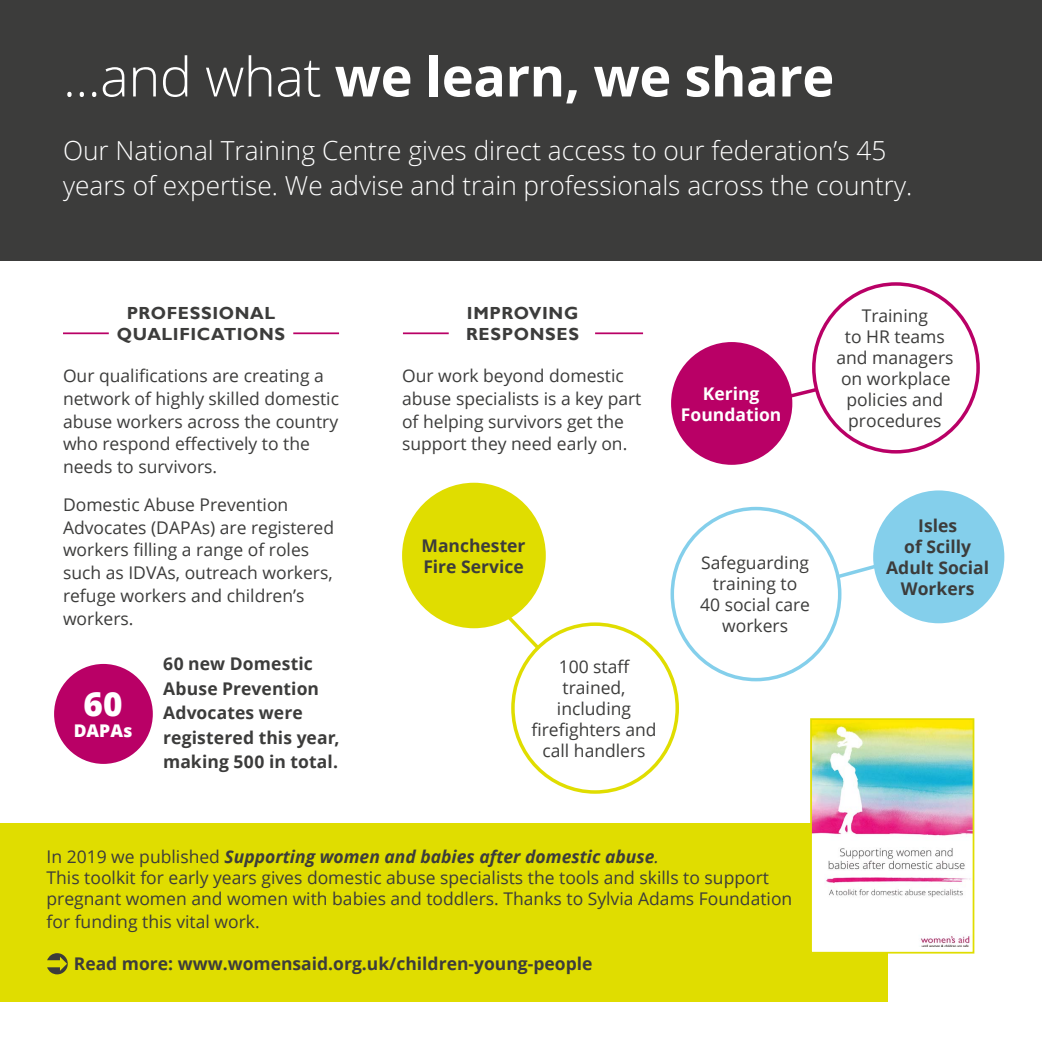
<style>
.page{position:relative;width:1042px;height:1042px;background:#fff}
.page>*{position:absolute;margin:0;border:0;box-sizing:border-box;transform-origin:0 0}
.t1{font:700 54.25px "Open Sans";letter-spacing:-.01em;color:#fff}
.t2{font:800 33.25px "Open Sans";color:#fff}
.t3{font:300 26.25px/35px "Open Sans";color:#fff}
.t4{font:17.5px/21px "Open Sans";color:#3c3c3b}
.t5{font:700 17.5px/21px "Open Sans";color:#3c3c3b}
.t6{font:700 17.5px/21px "Gill Sans";letter-spacing:.035em;color:#3c3c3b;text-align:center}
.t7{font:700 17.5px/21px "Open Sans";color:#fff;text-align:center}
.t8{font:800 17.5px "Open Sans";color:#fff}
.s1{font-weight:300}
.s2{font-weight:700;font-style:italic}
.s3{font-style:italic}
</style>
<div class="page">
<svg style="left:785px;top:374px;width:37px;height:30px"></svg>
<svg style="left:830px;top:553px;width:53px;height:40px"></svg>
<div style="left:0;top:0;width:1042px;height:260px;background:#3c3c3b"></div>
<div style="left:0;top:823px;width:887px;height:179px;background:#e0dd00"></div>
<img style="left:813px;top:721px;width:158px;height:225px">
<div style="left:810px;top:718px;width:164px;height:235px;border:2px solid #e0dd00"></div>
<svg style="left:47px;top:953px;width:21px;height:21px"></svg>
<div style="left:54px;top:664px;width:99px;height:100px;background:#b90066;border-radius:50%"></div>
<div style="left:402px;top:483px;width:144px;height:145px;background:#e0dd00;border-radius:50%"></div>
<div style="left:671px;top:342px;width:121px;height:123px;background:#b90066;border-radius:50%"></div>
<div style="left:873px;top:490px;width:131px;height:133px;background:#84cfeb;border-radius:50%"></div>
<svg style="left:480px;top:587px;width:82px;height:86px"></svg>
<div style="left:513px;top:624px;width:164px;height:168px;background:#fff;border-radius:50%"></div>
<div style="left:511px;top:622px;width:168px;height:172px;border:4px solid #e0dd00;border-radius:50%"></div>
<div style="left:814px;top:284px;width:164px;height:168px;background:#fff;border-radius:50%"></div>
<div style="left:812px;top:282px;width:168px;height:171px;border:4px solid #b90066;border-radius:50%"></div>
<div style="left:672px;top:508px;width:168px;height:171px;background:#fff;border-radius:50%"></div>
<div style="left:670px;top:507px;width:171px;height:174px;border:4px solid #84cfeb;border-radius:50%"></div>
<hr style="left:63px;top:332px;width:46px;height:2px;background:#b90066">
<hr style="left:403px;top:332px;width:46px;height:2px;background:#b90066">
<hr style="left:293px;top:332px;width:46px;height:2px;background:#b90066">
<hr style="left:595px;top:332px;width:48px;height:2px;background:#b90066">
<h1 class="t1" style="left:63px;top:38px;width:773px"><span class="s1">...and what</span> we learn, we share</h1>
<h3 class="t3" style="left:63px;top:132px;width:851px">Our National Training Centre gives direct access to our federation’s 45 years of expertise. We advise and train professionals across the country.</h3>
<p class="t6" style="left:117px;top:303px;width:170px">PROFESSIONAL<br>QUALIFICATIONS</p>
<p class="t4" style="left:63px;top:364px;width:277px;line-height:22.8px">Our qualifications are creating a network of highly skilled domestic abuse workers across the country who respond effectively to the needs to survivors.</p>
<p class="t4" style="left:63px;top:493px;width:273px;line-height:22.8px">Domestic Abuse Prevention<br>Advocates (DAPAs) are registered workers filling a range of roles such as IDVAs, outreach workers, refuge workers and children’s workers.</p>
<p class="t6" style="left:466px;top:303px;width:114px;text-align:left">IMPROVING<br>RESPONSES</p>
<p class="t4" style="left:402px;top:364px;width:241px;line-height:22.8px">Our work beyond domestic abuse specialists is a key part of helping survivors get the support they need early on.</p>
<p class="t5" style="left:421px;top:534px;width:105px">Manchester<br>Fire Service</p>
<h2 class="t2" style="left:84px;top:679px;width:40px">60</h2>
<p class="t8" style="left:74px;top:717px;width:60px">DAPAs</p>
<p class="t5" style="left:163px;top:651px;width:178px;line-height:24.5px">60 new Domestic<br>Abuse Prevention<br>Advocates were registered this year, making 500 in total.</p>
<p class="t4" style="left:531px;top:655px;width:127px;text-align:center">100 staff trained, including firefighters and call handlers</p>
<p class="t7" style="left:681px;top:382px;width:102px">Kering<br>Foundation</p>
<p class="t4" style="left:700px;top:552px;width:111px;text-align:center">Safeguarding training to<br>40 social care workers</p>
<p class="t4" style="left:836px;top:305px;width:119px;text-align:center">Training<br>to HR teams and managers on workplace policies and procedures</p>
<p class="t5" style="left:886px;top:515px;width:104px;text-align:center">Isles<br>of Scilly<br>Adult Social<br>Workers</p>
<p class="t4" style="left:47px;top:846px;width:747px">In 2019 we published <span class="s2">Supporting women and babies after domestic abuse</span><span class="s3">.<br></span>This toolkit for early years gives domestic abuse specialists the tools and skills to support pregnant women and women with babies and toddlers. Thanks to Sylvia Adams Foundation</p>
<p class="t4" style="left:47px;top:911px;width:215px">for funding this vital work.</p>
<p class="t5" style="left:74px;top:953px;width:520px">Read more: www.womensaid.org.uk/children-young-people</p>
</div>
